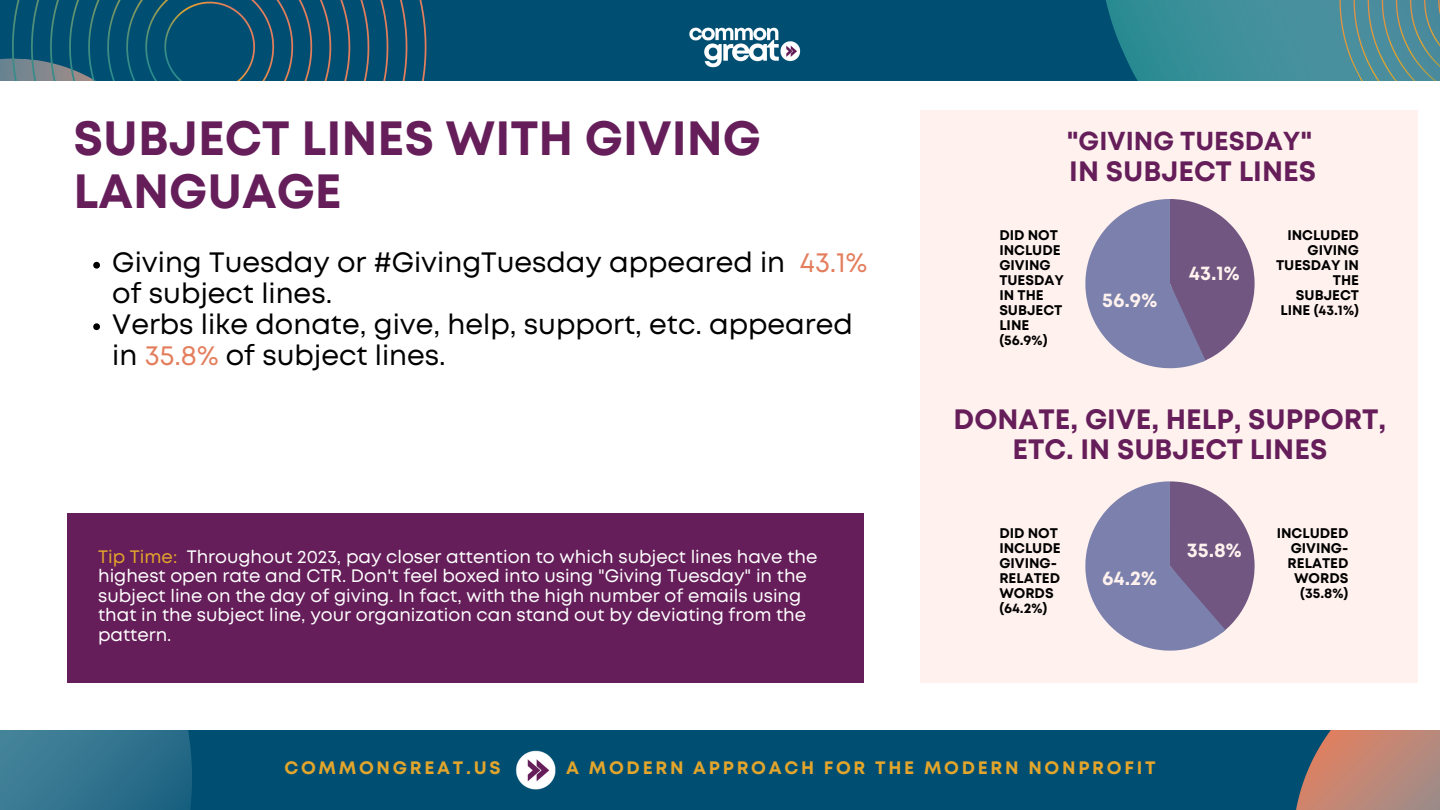
<style>
.page{position:relative;width:1440px;height:810px;background:#004f72}
.page>*{position:absolute;margin:0;border:0;box-sizing:border-box;transform-origin:0 0}
.t1{font:700 48px/52.5px "Mont";color:#651e59}
.t2{font:28px/30.8px "Mont";color:#000}
.t3{font:700 28px/30.8px "Mont";color:#651e59;text-align:center}
.t4{font:700 26px "Mont";color:#651e59}
.t5{font:700 20px "Mont";color:#fff2ee}
.t6{font:18px/19.5px "Mont";color:#fff}
.t7{font:700 18px "Mont";letter-spacing:.15em;color:#e3a52b}
.t8{font:700 14px/15px "Mont";color:#000;text-align:right}
.s1{color:#e37e5d}
.s2{color:#e3a52b}
</style>
<div class="page">
<svg style="left:1106px;top:0;width:179px;height:81px;background:#348995"></svg>
<svg style="left:0;top:0;width:427px;height:81px"></svg>
<img style="left:689px;top:27px;width:112px;height:41px">
<img style="left:516px;top:750px;width:40px;height:40px">
<svg style="left:1285px;top:0;width:155px;height:81px;background:#518e97"></svg>
<svg style="left:1213px;top:729px;width:227px;height:81px"></svg>
<svg style="left:0;top:729px;width:312px;height:81px"></svg>
<div style="left:0;top:81px;width:1440px;height:648px;background:#fff"></div>
<div style="left:921px;top:111px;width:497px;height:572px;background:#fff2ee"></div>
<svg style="left:1085px;top:199px;width:170px;height:169px"></svg>
<svg style="left:93px;top:262px;width:7px;height:7px"></svg>
<svg style="left:93px;top:323px;width:7px;height:7px"></svg>
<div style="left:68px;top:513px;width:796px;height:170px;background:#651e59"></div>
<svg style="left:1085px;top:481px;width:170px;height:170px"></svg>
<h1 class="t1" style="left:74px;top:116px;width:689px">SUBJECT LINES WITH GIVING<br>LANGUAGE</h1>
<h3 class="t4" style="left:1067px;top:131px;width:247px">"GIVING TUESDAY"</h3>
<h2 class="t3" style="left:1069px;top:157px;width:248px">IN SUBJECT LINES</h2>
<h2 class="t2" style="left:112px;top:249px;width:756px">Giving Tuesday or #GivingTuesday appeared in <span class="s1">43.1% </span>of subject lines.<br>Verbs like donate, give, help, support, etc. appeared in <span class="s1">35.8%</span> of subject lines.</h2>
<p class="t6" style="left:98px;top:548px;width:721px"><span class="s2">Tip Time:</span> Throughout 2023, pay closer attention to which subject lines have the highest open rate and CTR. Don't feel boxed into using "Giving Tuesday" in the subject line on the day of giving. In fact, with the high number of emails using that in the subject line, your organization can stand out by deviating from the pattern.</p>
<p class="t8" style="left:999px;top:229px;width:66px;text-align:left">DID NOT<br>INCLUDE<br>GIVING<br>TUESDAY<br>IN THE<br>SUBJECT<br>LINE (56.9%)</p>
<p class="t5" style="left:1102px;top:293px;width:57px">56.9%</p>
<p class="t5" style="left:1189px;top:265px;width:52px">43.1%</p>
<p class="t8" style="left:1276px;top:229px;width:84px">INCLUDED<br>GIVING<br>TUESDAY IN<br>THE<br>SUBJECT<br>LINE (43.1%)</p>
<h2 class="t3" style="left:954px;top:406px;width:434px">DONATE, GIVE, HELP, SUPPORT,<br>ETC. IN SUBJECT LINES</h2>
<p class="t8" style="left:999px;top:527px;width:63px;text-align:left">DID NOT<br>INCLUDE<br>GIVING-<br>RELATED<br>WORDS (64.2%)</p>
<p class="t5" style="left:1102px;top:570px;width:56px">64.2%</p>
<p class="t5" style="left:1187px;top:542px;width:57px">35.8%</p>
<p class="t8" style="left:1277px;top:527px;width:73px">INCLUDED<br>GIVING-<br>RELATED<br>WORDS (35.8%)</p>
<p class="t7" style="left:284px;top:761px;width:218px">COMMONGREAT.US</p>
<p class="t7" style="left:566px;top:761px;width:591px">A MODERN APPROACH FOR THE MODERN NONPROFIT</p>
</div>
